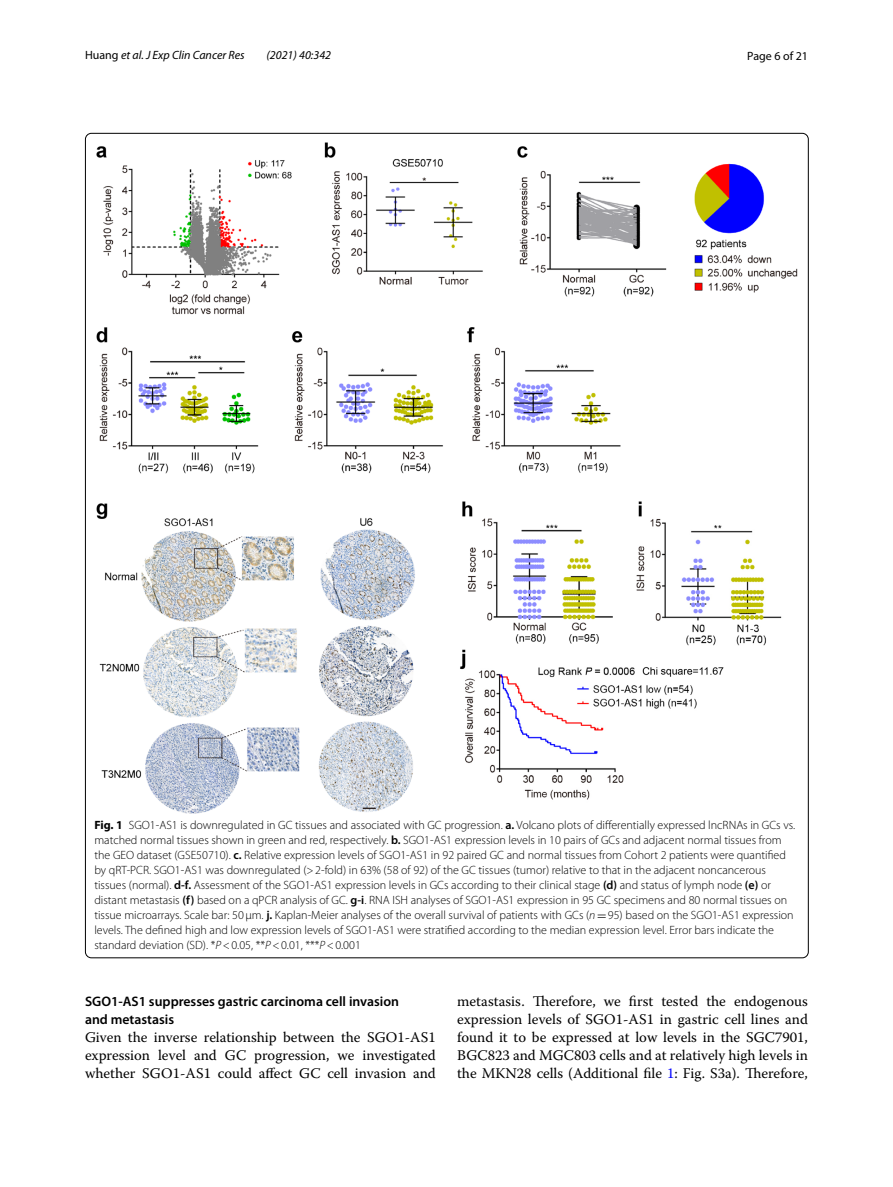
<style>
.page{position:relative;width:893px;height:1187px;background:#fff}
.page>*{position:absolute;margin:0;border:0;box-sizing:border-box;transform-origin:0 0}
.t1{font:14.7px/18px "Warnock Pro";color:#000;text-align:justify}
.t2{font:600 13.8px/18px "Myriad Pro";color:#000}
.t3{font:300 12px/15px "Myriad Pro";color:#000}
.t4{font:italic 12px "Myriad Pro";color:#000}
.t5{font:12px "Myriad Pro";color:#000}
.s1{font-style:normal}
.s2{font-weight:700}
.s3{font-weight:600}
.s4{font-style:italic}
.s5{font-family:"MTSY";font-weight:400}
.s6{color:#00f}
</style>
<div class="page">
<img style="left:97px;top:142px;width:700px;height:671px">
<p class="t4" style="left:85px;top:48px;width:161px"><span class="s1">Huang</span> et al. J Exp Clin Cancer Res</p>
<p class="t4" style="left:266px;top:48px;width:66px">(2021) 40:342</p>
<p class="t5" style="left:747px;top:48px;width:62px">Page 6 of 21</p>
<p class="t3" style="left:94px;top:817px;width:702px"><span class="s2">Fig. 1</span> SGO1-AS1 is downregulated in GC tissues and associated with GC progression. <span class="s3">a.</span> Volcano plots of differentially expressed lncRNAs in GCs vs. matched normal tissues shown in green and red, respectively. <span class="s3">b.</span> SGO1-AS1 expression levels in 10 pairs of GCs and adjacent normal tissues from the GEO dataset (GSE50710). <span class="s3">c.</span> Relative expression levels of SGO1-AS1 in 92 paired GC and normal tissues from Cohort 2 patients were quantified by qRT-PCR. SGO1-AS1 was downregulated (&gt;2-fold) in 63% (58 of 92) of the GC tissues (tumor) relative to that in the adjacent noncancerous tissues (normal). <span class="s3">d-f.</span> Assessment of the SGO1-AS1 expression levels in GCs according to their clinical stage <span class="s3">(d)</span> and status of lymph node <span class="s3">(e)</span> or distant metastasis <span class="s3">(f)</span> based on a qPCR analysis of GC. <span class="s3">g-i</span>. RNA ISH analyses of SGO1-AS1 expression in 95 GC specimens and 80 normal tissues on tissue microarrays. Scale bar: 50μm. <span class="s3">j.</span> Kaplan-Meier analyses of the overall survival of patients with GCs (<span class="s4">n</span><span class="s5">=</span>95) based on the SGO1-AS1 expression levels. The defined high and low expression levels of SGO1-AS1 were stratified according to the median expression level. Error bars indicate the standard deviation (SD). *<span class="s4">P</span>&lt;0.05, **<span class="s4">P</span>&lt;0.01, ***<span class="s4">P</span>&lt;0.001</p>
<p class="t2" style="left:85px;top:991px;width:316px">SGO1‑AS1 suppresses gastric carcinoma cell invasion and metastasis</p>
<p class="t1" style="left:85px;top:1027px;width:352px">Given the inverse relationship between the SGO1-AS1 expression level and GC progression, we investigated whether SGO1-AS1 could affect GC cell invasion and</p>
<p class="t1" style="left:457px;top:991px;width:352px">metastasis. Therefore, we first tested the endogenous expression levels of SGO1-AS1 in gastric cell lines and found it to be expressed at low levels in the SGC7901, BGC823 and MGC803 cells and at relatively high levels in the MKN28 cells (Additional file <span class="s6">1</span>: Fig. S3a). Therefore,</p>
</div>
